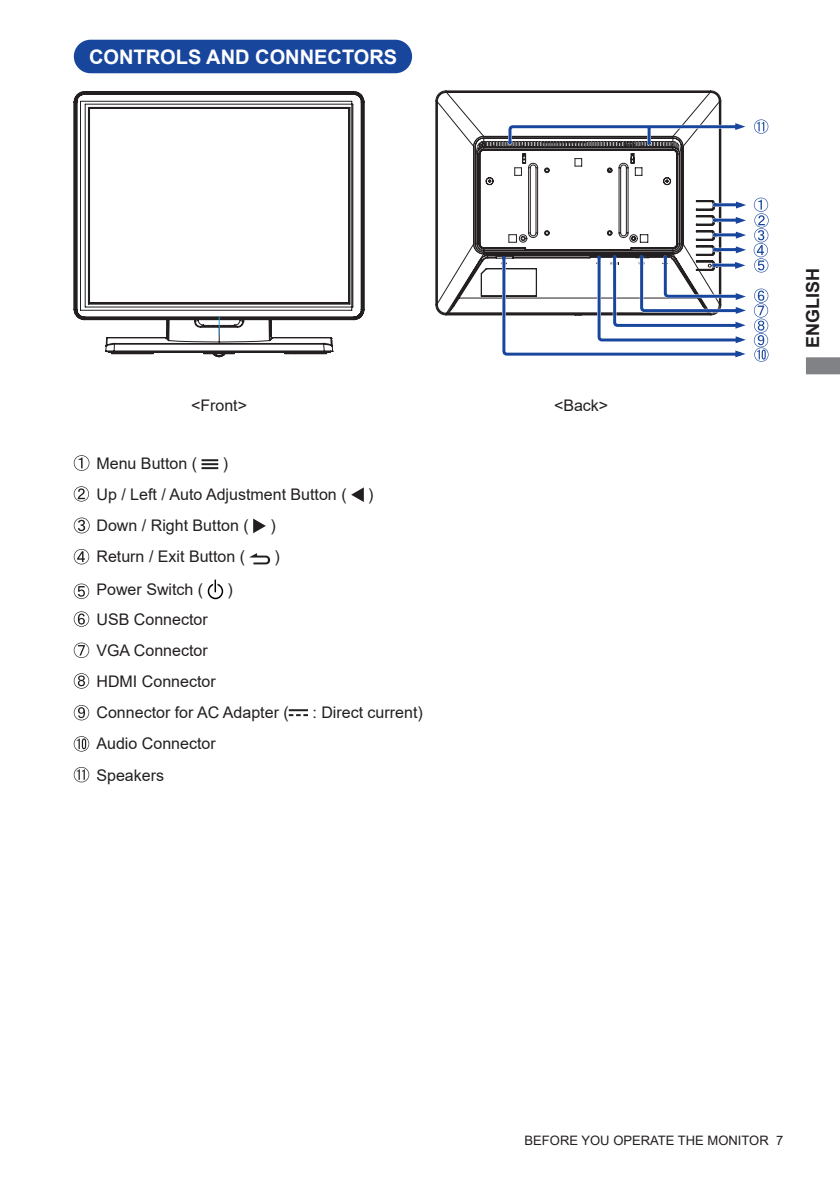
<style>
.page{position:relative;width:840px;height:1191px;background:#fff}
.page>*{position:absolute;margin:0;border:0;box-sizing:border-box;transform-origin:0 0}
.t1{font:700 20px "Arial";color:#fff}
.t2{font:700 18px "Arial";color:#231f20}
.t3{font:16px/31.2px "Arial";color:#231f20}
.t4{font:13px "Arial";color:#231f20}
</style>
<div class="page">
<svg style="left:806px;top:357px;width:33px;height:17px"></svg>
<div style="left:75px;top:41px;width:336px;height:31px;background:#18469d;border-radius:16px"></div>
<div style="left:74px;top:40px;width:338px;height:33px;border:2px solid #18469d;border-radius:16px"></div>
<svg style="left:74px;top:455px;width:15px;height:16px"></svg>
<svg style="left:201px;top:459px;width:17px;height:10px"></svg>
<svg style="left:74px;top:486px;width:15px;height:15px"></svg>
<svg style="left:351px;top:488px;width:12px;height:14px"></svg>
<svg style="left:74px;top:517px;width:15px;height:16px"></svg>
<svg style="left:253px;top:518px;width:13px;height:15px"></svg>
<svg style="left:74px;top:549px;width:15px;height:15px"></svg>
<svg style="left:249px;top:553px;width:21px;height:11px"></svg>
<svg style="left:74px;top:583px;width:15px;height:16px"></svg>
<div style="left:208px;top:583px;width:15px;height:16px;border:1px solid #000;border-radius:50%"></div>
<hr style="left:213px;top:579px;width:4px;height:13px;background:#f8f8f8">
<svg style="left:214px;top:579px;width:2px;height:13px"></svg>
<svg style="left:74px;top:611px;width:15px;height:16px"></svg>
<svg style="left:74px;top:642px;width:15px;height:16px"></svg>
<svg style="left:74px;top:673px;width:15px;height:15px"></svg>
<svg style="left:74px;top:705px;width:15px;height:15px"></svg>
<hr style="left:288px;top:709px;width:20px;height:2px;background:#231f20">
<svg style="left:288px;top:714px;width:20px;height:2px"></svg>
<svg style="left:74px;top:736px;width:15px;height:15px"></svg>
<svg style="left:74px;top:767px;width:15px;height:15px"></svg>
<svg style="left:83px;top:320px;width:273px;height:37px"></svg>
<svg style="left:74px;top:91px;width:290px;height:229px"></svg>
<svg style="left:219px;top:317px;width:1px;height:17px"></svg>
<hr style="left:111px;top:353px;width:31px;height:1px;background:#231f20">
<svg style="left:142px;top:352px;width:12px;height:2px"></svg>
<hr style="left:203px;top:353px;width:31px;height:1px;background:#231f20">
<hr style="left:295px;top:353px;width:31px;height:1px;background:#231f20">
<svg style="left:284px;top:352px;width:12px;height:2px"></svg>
<svg style="left:436px;top:91px;width:284px;height:224px"></svg>
<svg style="left:477px;top:119px;width:291px;height:243px"></svg>
<p class="t1" style="left:89px;top:43px;width:309px">CONTROLS AND CONNECTORS</p>
<p class="t3" style="left:191px;top:390px;width:58px">&lt;Front&gt;</p>
<p class="t3" style="left:553px;top:390px;width:56px">&lt;Back&gt;</p>
<p class="t3" style="left:96px;top:447px;width:102px">Menu Button (</p>
<p class="t3" style="left:96px;top:447px;width:251px;text-align:center">)<br>Up / Left / Auto Adjustment Button (</p>
<p class="t3" style="left:368px;top:478px;width:7px">)</p>
<p class="t3" style="left:96px;top:509px;width:154px">Down / Right Button (</p>
<p class="t3" style="left:270px;top:509px;width:7px">)</p>
<p class="t3" style="left:96px;top:541px;width:150px">Return / Exit Button (</p>
<p class="t3" style="left:274px;top:541px;width:7px">)</p>
<p class="t3" style="left:96px;top:574px;width:108px">Power Switch (</p>
<p class="t3" style="left:227px;top:574px;width:7px">)</p>
<p class="t3" style="left:96px;top:603px;width:194px">USB Connector<br>VGA Connector<br>HDMI Connector<br>Connector for AC Adapter (</p>
<p class="t3" style="left:96px;top:728px;width:121px">Audio Connector<br>Speakers</p>
<p class="t3" style="left:312px;top:697px;width:112px">: Direct current)</p>
<p class="t2" style="left:799px;top:348px;width:82px;rotate:-90deg">ENGLISH</p>
<p class="t4" style="left:524px;top:1131px;width:260px">BEFORE YOU OPERATE THE MONITOR 7</p>
</div>
